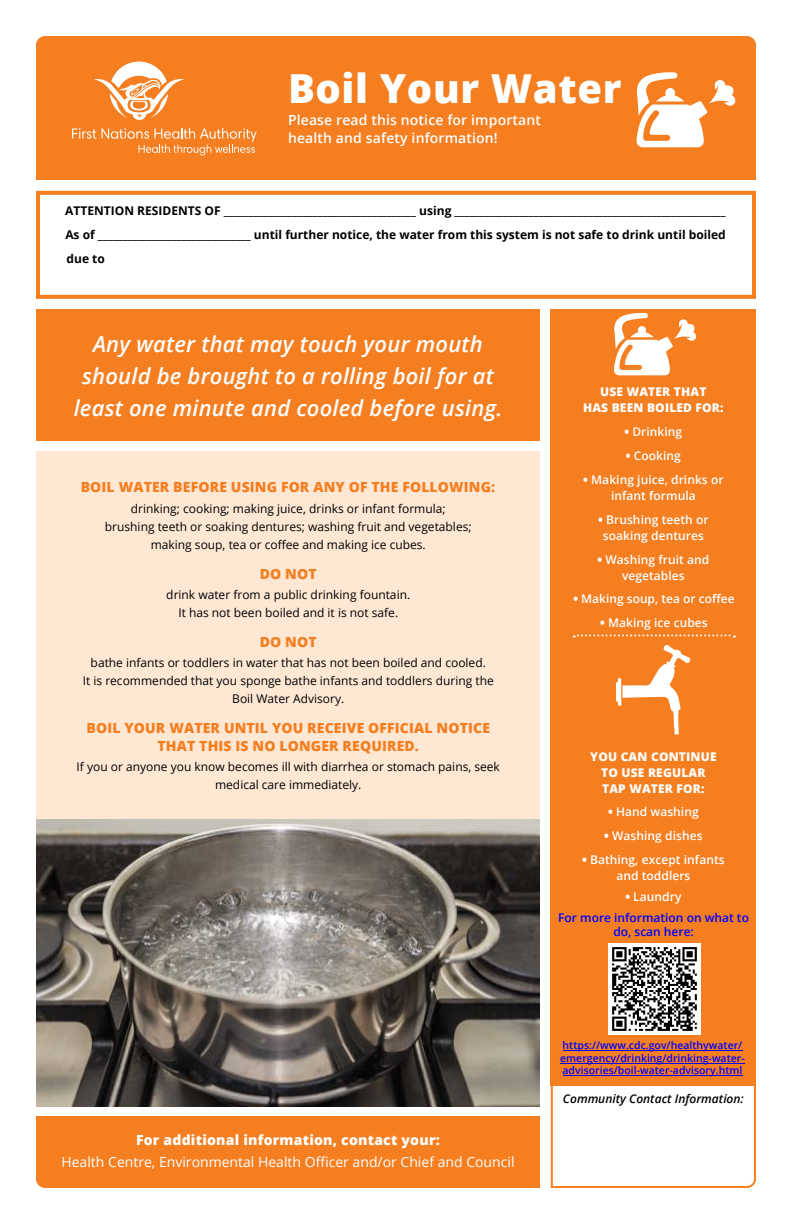
<style>
.page{position:relative;width:792px;height:1224px;background:#fff}
.page>*{position:absolute;margin:0;border:0;box-sizing:border-box;transform-origin:0 0}
.t1{font:800 40px "Open Sans";letter-spacing:.015em;color:#fff}
.t2{font:italic 600 22px/32px "Open Sans";letter-spacing:.01em;color:#fff;text-align:center}
.t3{font:800 14px/18px "Open Sans";letter-spacing:.01em;color:#f57e20;text-align:center}
.t4{font:14px "Open Sans";color:#fff}
.t5{font:600 14px/18px "Open Sans";letter-spacing:.01em;color:#fff}
.t6{font:800 14px "Open Sans";letter-spacing:.015em;color:#fff}
.t7{font:12px/18px "Open Sans";color:#000;text-align:center}
.t8{font:700 12px/24px "Open Sans";color:#000}
.t9{font:600 12px/16px "Open Sans";letter-spacing:.005em;color:#fff;text-align:center}
.t10{font:800 12px/16px "Open Sans";letter-spacing:.015em;color:#fff;text-align:center}
.t11{font:600 12px/14.4px "Open Sans";color:#00f;text-align:center}
.t12{font:italic 600 12px "Open Sans";color:#000}
.t13{font:600 10.5px/12.6px "Open Sans";color:#00f}
.s1{font-weight:800}
</style>
<div class="page">
<div style="left:36px;top:310px;width:504px;height:131px;background:#f57e20"></div>
<div style="left:36px;top:191px;width:720px;height:108px;border:4px solid #f57e20"></div>
<div style="left:36px;top:451px;width:504px;height:368px;background:#fee8d4"></div>
<div style="left:551px;top:310px;width:205px;height:776px;background:#f57e20"></div>
<div style="left:36px;top:1116px;width:504px;height:72px;background:#f57e20"></div>
<svg style="left:550px;top:1052px;width:206px;height:136px"></svg>
<div style="left:36px;top:36px;width:720px;height:144px;background:#f57e20"></div>
<svg style="left:72px;top:128px;width:185px;height:28px;background:#f69142"></svg>
<svg style="left:94px;top:62px;width:90px;height:59px"></svg>
<svg style="left:616px;top:645px;width:75px;height:89px"></svg>
<svg style="left:574px;top:634px;width:161px;height:4px"></svg>
<img style="left:36px;top:819px;width:504px;height:287px">
<svg style="left:636px;top:72px;width:101px;height:75px"></svg>
<svg style="left:614px;top:313px;width:83px;height:62px"></svg>
<img style="left:609px;top:943px;width:91px;height:92px">
<hr style="left:563px;top:1076px;width:179px;height:1px;background:#00f">
<hr style="left:560px;top:1063px;width:185px;height:1px;background:#00f">
<hr style="left:563px;top:1050px;width:179px;height:1px;background:#00f">
<h1 class="t1" style="left:288px;top:58px;width:335px">Boil Your Water</h1>
<p class="t5" style="left:288px;top:111px;width:255px">Please read this notice for important health and safety information!</p>
<p class="t8" style="left:65px;top:198px;width:662px">ATTENTION RESIDENTS OF _______________________________________ using _______________________________________________________<br>As of _______________________________ until further notice, the water from this system is not safe to drink until boiled</p>
<h2 class="t2" style="left:74px;top:327px;width:430px">Any water that may touch your mouth should be brought to a rolling boil for at least one minute and cooled before using.</h2>
<p class="t3" style="left:81px;top:477px;width:416px">BOIL WATER BEFORE USING FOR ANY OF THE FOLLOWING:</p>
<p class="t7" style="left:105px;top:499px;width:368px">drinking; cooking; making juice, drinks or infant formula; brushing teeth or soaking dentures; washing fruit and vegetables; making soup, tea or coffee and making ice cubes.</p>
<p class="t3" style="left:260px;top:564px;width:58px">DO NOT</p>
<p class="t7" style="left:166px;top:585px;width:245px">drink water from a public drinking fountain.<br>It has not been boiled and it is not safe.</p>
<p class="t3" style="left:260px;top:632px;width:58px">DO NOT</p>
<p class="t7" style="left:83px;top:653px;width:413px">bathe infants or toddlers in water that has not been boiled and cooled.<br>It is recommended that you sponge bathe infants and toddlers during the<br>Boil Water Advisory.</p>
<p class="t3" style="left:87px;top:718px;width:405px">BOIL YOUR WATER UNTIL YOU RECEIVE OFFICIAL NOTICE<br>THAT THIS IS NO LONGER REQUIRED.</p>
<p class="t7" style="left:77px;top:757px;width:425px">If you or anyone you know becomes ill with diarrhea or stomach pains, seek medical care immediately.</p>
<p class="t6" style="left:136px;top:1129px;width:305px">For additional information, contact your:</p>
<p class="t4" style="left:61px;top:1152px;width:455px">Health Centre, Environmental Health Officer and/or Chief and Council</p>
<p class="t10" style="left:583px;top:383px;width:142px">USE WATER THAT<br>HAS BEEN BOILED FOR:</p>
<p class="t9" style="left:625px;top:423px;width:59px"><span class="s1">•</span> Drinking</p>
<p class="t9" style="left:626px;top:447px;width:57px"><span class="s1">•</span> Cooking</p>
<p class="t9" style="left:583px;top:471px;width:142px"><span class="s1">•</span> Making juice, drinks or infant formula</p>
<p class="t9" style="left:598px;top:511px;width:112px"><span class="s1">•</span> Brushing teeth or soaking dentures</p>
<p class="t9" style="left:598px;top:551px;width:113px"><span class="s1">•</span> Washing fruit and vegetables</p>
<p class="t9" style="left:573px;top:591px;width:163px"><span class="s1">•</span> Making soup, tea or coffee</p>
<p class="t9" style="left:600px;top:615px;width:109px"><span class="s1">•</span> Making ice cubes</p>
<p class="t10" style="left:590px;top:748px;width:128px">YOU CAN CONTINUE<br>TO USE REGULAR<br>TAP WATER FOR:</p>
<p class="t9" style="left:608px;top:803px;width:92px"><span class="s1">•</span> Hand washing</p>
<p class="t9" style="left:604px;top:827px;width:100px"><span class="s1">•</span> Washing dishes</p>
<p class="t9" style="left:582px;top:851px;width:144px"><span class="s1">•</span> Bathing, except infants and toddlers</p>
<p class="t9" style="left:625px;top:888px;width:58px"><span class="s1">•</span> Laundry</p>
<p class="t11" style="left:558px;top:910px;width:192px">For more information on what to do, scan here:</p>
<p class="t13" style="left:560px;top:1039px;width:186px">https://www.cdc.gov/healthywater/ emergency/drinking/drinking-water&shy;advisories/boil-water-advisory.html</p>
<p class="t12" style="left:563px;top:1091px;width:182px">Community Contact Information:</p>
</div>
